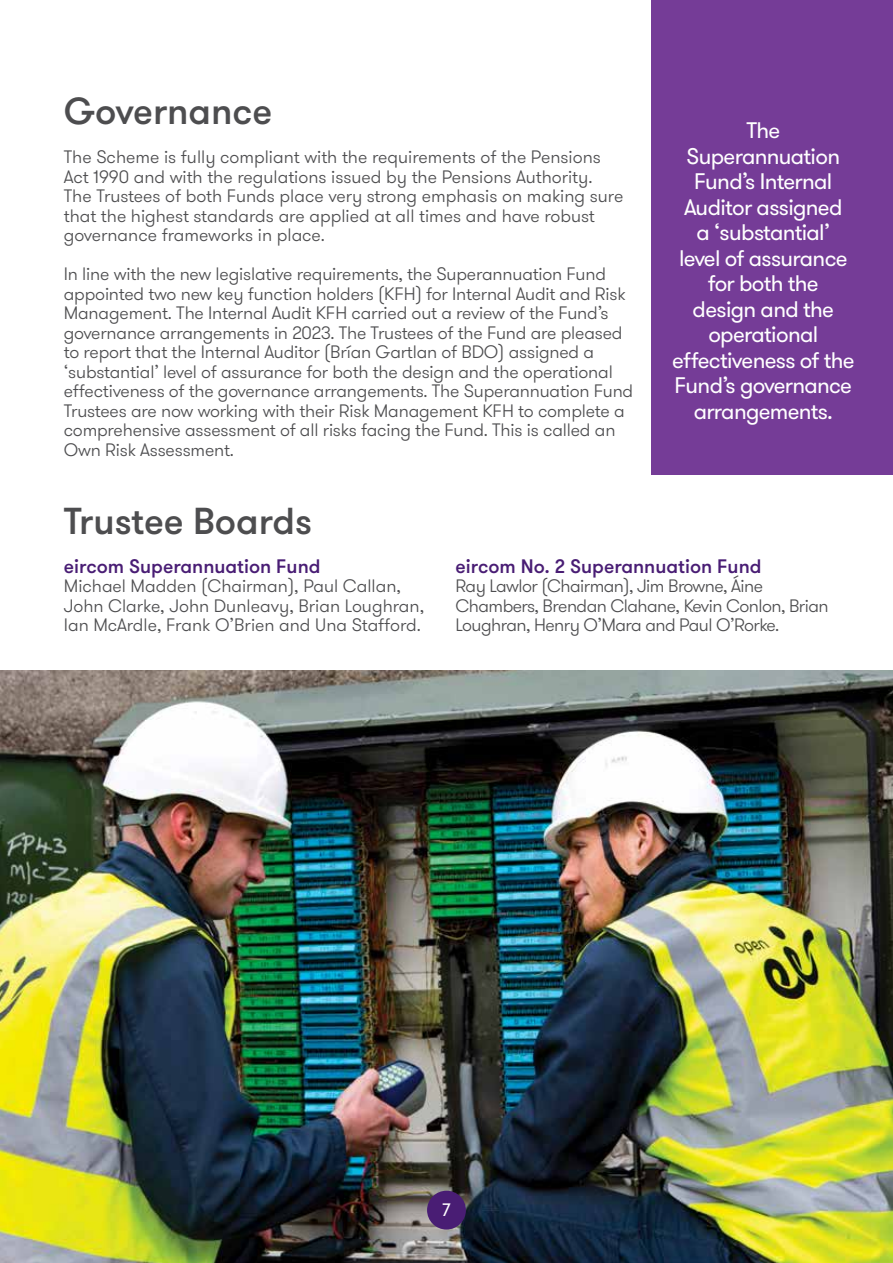
<style>
.page{position:relative;width:893px;height:1263px;background:#fff}
.page>*{position:absolute;margin:0;border:0;box-sizing:border-box;transform-origin:0 0}
.t1{font:500 37.5px "GT Walsheim";color:#4d4d4f}
.t2{font:22.5px/25.5px "GT Walsheim";letter-spacing:-.03em;color:#fff;text-align:center}
.t3{font:500 19.5px "GT Walsheim";color:#491d74}
.t4{font:300 18px/19.5px "GT Walsheim";letter-spacing:-.01em;color:#4d4d4f}
.t5{font:300 18px/19.5px "GT Walsheim";letter-spacing:-.03em;color:#4d4d4f}
.t6{font:18px "GT Walsheim";color:#fff}
</style>
<div class="page">
<img style="left:0;top:670px;width:893px;height:593px">
<div style="left:427px;top:1191px;width:39px;height:38px;background:#491d74;border-radius:50%"></div>
<div style="left:651px;top:0;width:242px;height:475px;background:#753c97"></div>
<h1 class="t1" style="left:64px;top:87px;width:210px">Governance</h1>
<p class="t4" style="left:64px;top:147px;width:561px">The Scheme is fully compliant with the requirements of the Pensions Act 1990 and with the regulations issued by the Pensions Authority.<br>The Trustees of both Funds place very strong emphasis on making sure that the highest standards are applied at all times and have robust governance frameworks in place.</p>
<p class="t4" style="left:64px;top:264px;width:571px">In line with the new legislative requirements, the Superannuation Fund appointed two new key function holders (KFH) for Internal Audit and Risk Management. The Internal Audit KFH carried out a review of the Fund’s governance arrangements in 2023. The Trustees of the Fund are pleased to report that the Internal Auditor (Brían Gartlan of BDO) assigned a ‘substantial’ level of assurance for both the design and the operational effectiveness of the governance arrangements. The Superannuation Fund Trustees are now working with their Risk Management KFH to complete a comprehensive assessment of all risks facing the Fund. This is called an Own Risk Assessment.</p>
<p class="t2" style="left:672px;top:118px;width:184px">The<br>Superannuation<br>Fund’s Internal<br>Auditor assigned<br>a ‘substantial’<br>level of assurance for both the<br>design and the operational effectiveness of the<br>Fund’s governance arrangements.</p>
<h1 class="t1" style="left:64px;top:497px;width:250px">Trustee Boards</h1>
<p class="t3" style="left:64px;top:554px;width:258px">eircom Superannuation Fund</p>
<p class="t4" style="left:64px;top:576px;width:362px">Michael Madden (Chairman), Paul Callan,<br>John Clarke, John Dunleavy, Brian Loughran,<br>Ian McArdle, Frank O’Brien and Una Stafford.</p>
<p class="t3" style="left:455px;top:554px;width:308px">eircom No. 2 Superannuation Fund</p>
<p class="t5" style="left:455px;top:576px;width:375px">Ray Lawlor (Chairman), Jim Browne, Áine<br>Chambers, Brendan Clahane, Kevin Conlon, Brian<br>Loughran, Henry O’Mara and Paul O’Rorke.</p>
<p class="t6" style="left:442px;top:1199px;width:10px">7</p>
</div>
